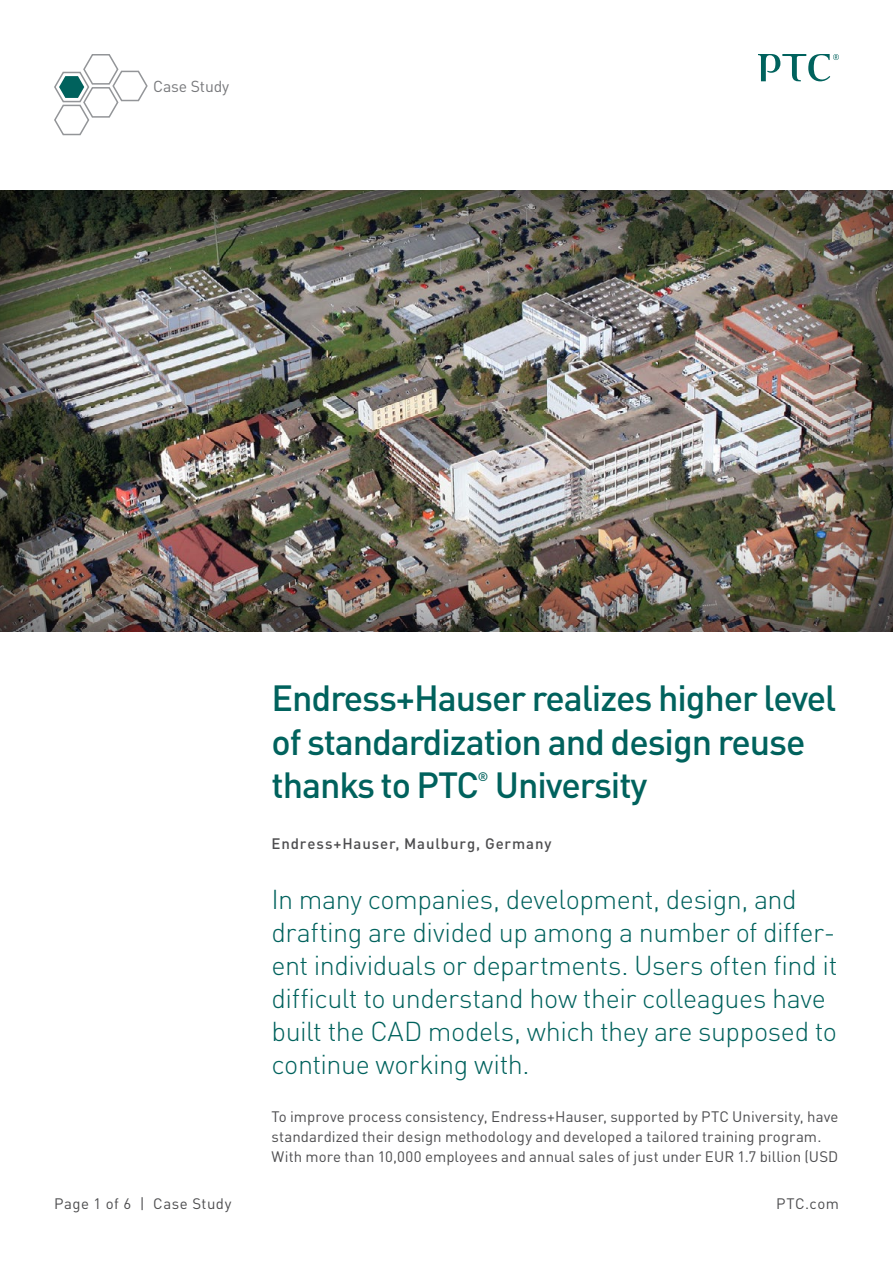
<style>
.page{position:relative;width:893px;height:1263px;background:#fff}
.page>*{position:absolute;margin:0;border:0;box-sizing:border-box;transform-origin:0 0}
.t1{font:500 36px/43.2px "DIN Pro";letter-spacing:-.03em;color:#00625d}
.t2{font:300 27px/33px "DIN Pro";letter-spacing:-.02em;color:#00625d}
.t3{font:15.75px "DIN Pro";letter-spacing:-.01em;color:#77787b}
.t4{font:15px/20.2px "DIN Pro";letter-spacing:.01em;color:#4d4d4f}
.t5{font:500 15px "DIN Pro";letter-spacing:.06em;color:#4d4d4f}
.t6{font:15px "DIN Pro";letter-spacing:.035em;color:#4d4d4f}
.t7{font:500 12.3px "DIN Pro";color:#00625d}
</style>
<div class="page">
<div style="left:0;top:178px;width:893px;height:455px;background:#000;opacity:.75"></div>
<svg style="left:758px;top:54px;width:81px;height:28px"></svg>
<svg style="left:54px;top:54px;width:94px;height:82px"></svg>
<p class="t3" style="left:153px;top:73px;width:77px">Case Study</p>
<h1 class="t1" style="left:271px;top:673px;width:566px">Endress+Hauser realizes higher level of standardization and design reuse thanks to PTC University</h1>
<p class="t7" style="left:478px;top:766px;width:12px">®</p>
<p class="t5" style="left:271px;top:832px;width:281px">Endress+Hauser, Maulburg, Germany</p>
<p class="t2" style="left:271px;top:881px;width:567px">In many companies, development, design, and drafting are divided up among a number of differ&shy;ent individuals or departments. Users often find it difficult to understand how their colleagues have built the CAD models, which they are supposed to continue working with.</p>
<p class="t4" style="left:271px;top:1105px;width:569px">To improve process consistency, Endress+Hauser, supported by PTC University, have standardized their design methodology and developed a tailored training program.<br>With more than 10,000 employees and annual sales of just under EUR 1.7 billion (USD</p>
<p class="t6" style="left:54px;top:1192px;width:179px">Page 1 of 6 | Case Study</p>
<p class="t4" style="left:776px;top:1192px;width:64px">PTC.com</p>
</div>
